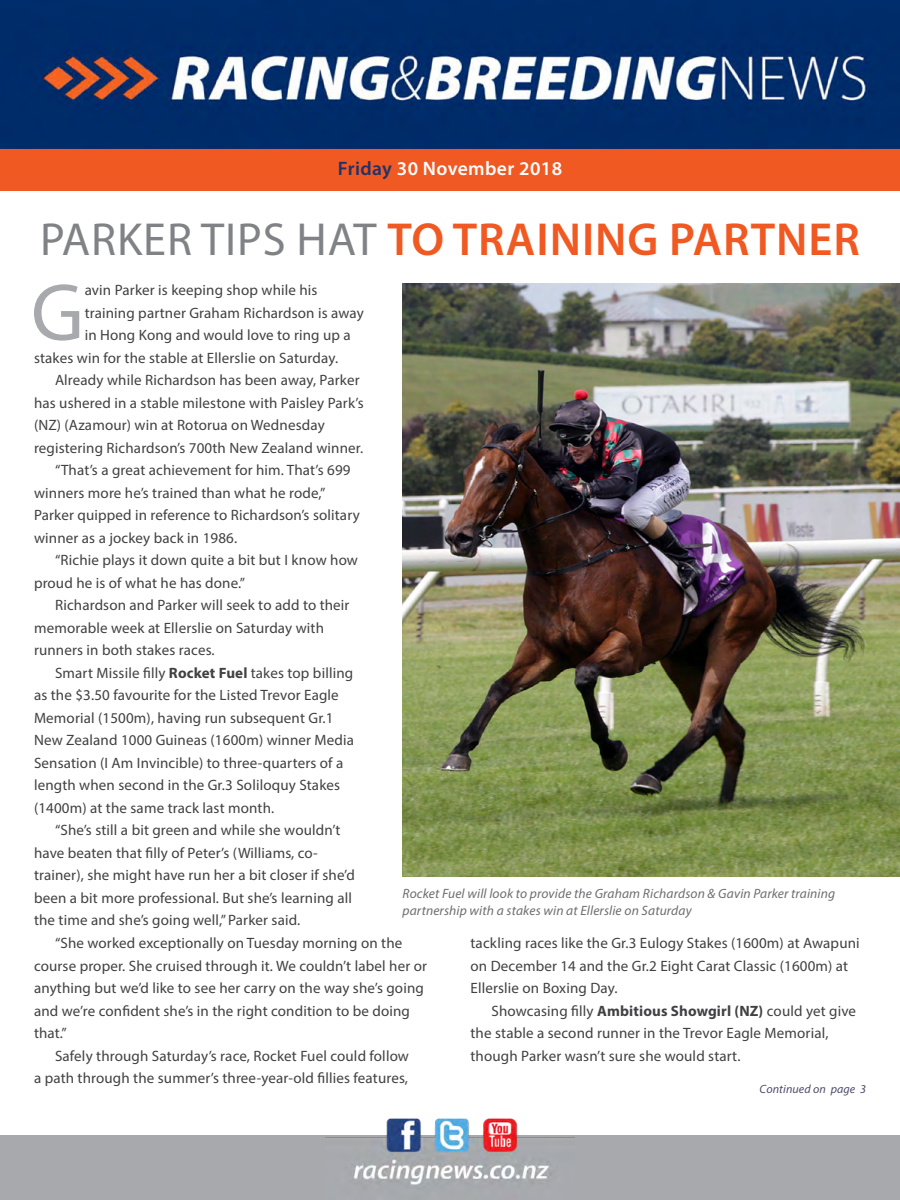
<style>
.page{position:relative;width:900px;height:1200px;background:#fff}
.page>*{position:absolute;margin:0;border:0;box-sizing:border-box;transform-origin:0 0}
.t1{font:81.75px "Myriad Pro";color:#a7a9ac}
.t2{font:600 46.5px "Myriad Pro";letter-spacing:.02em;color:#f15922}
.t3{font:46.5px "Myriad Pro";color:#808285}
.t4{font:600 19.5px "Myriad Pro";letter-spacing:.02em;color:#fff}
.t5{font:15px/22.5px "Myriad Pro";letter-spacing:.01em;color:#414042}
.t6{font:italic 13.5px/16.5px "Myriad Pro";letter-spacing:.01em;color:#6d6e71}
.t7{font:italic 12px "Myriad Pro";letter-spacing:.01em;color:#4d4d6b}
.s1{color:#203267}
.s2{font-weight:700}
</style>
<div class="page">
<div style="left:0;top:148px;width:900px;height:43px;background:#f15922"></div>
<div style="left:0;top:1136px;width:900px;height:64px;background:#a7a9ac"></div>
<img style="left:0;top:0;width:900px;height:148px">
<img style="left:325px;top:1118px;width:250px;height:67px">
<img style="left:403px;top:284px;width:497px;height:593px">
<h3 class="t4" style="left:338px;top:156px;width:226px"><span class="s1">FRIDAY</span> 30 NOVEMBER 2018</h3>
<h2 class="t3" style="left:40px;top:211px;width:49px">Parker</h2>
<h2 class="t3" style="left:201px;top:211px;width:22px">tips</h2>
<h2 class="t3" style="left:296px;top:211px;width:27px">hat</h2>
<h2 class="t2" style="left:387px;top:210px;width:474px">TO TRAINING PARTNER</h2>
<h1 class="t1" style="left:31px;top:262px;width:54px">G</h1>
<p class="t5" style="left:85px;top:279px;width:234px">avin Parker is keeping shop while his</p>
<p class="t5" style="left:85px;top:301px;width:281px">training partner Graham Richardson is away</p>
<p class="t5" style="left:85px;top:324px;width:268px">in Hong Kong and would love to ring up a</p>
<p class="t5" style="left:34px;top:346px;width:306px">stakes win for the stable at Ellerslie on Saturday.</p>
<p class="t5" style="left:55px;top:369px;width:306px">Already while Richardson has been away, Parker</p>
<p class="t5" style="left:34px;top:391px;width:331px">has ushered in a stable milestone with Paisley Park’s</p>
<p class="t5" style="left:34px;top:414px;width:292px">(NZ) (Azamour) win at Rotorua on Wednesday</p>
<p class="t5" style="left:34px;top:436px;width:331px">registering Richardson’s 700th New Zealand winner.</p>
<p class="t5" style="left:55px;top:459px;width:297px">“That’s a great achievement for him. That’s 699</p>
<p class="t5" style="left:34px;top:481px;width:293px">winners more he’s trained than what he rode,”</p>
<p class="t5" style="left:34px;top:504px;width:327px">Parker quipped in reference to Richardson’s solitary</p>
<p class="t5" style="left:34px;top:526px;width:205px">winner as a jockey back in 1986.</p>
<p class="t5" style="left:55px;top:549px;width:304px">“Richie plays it down quite a bit but I know how</p>
<p class="t5" style="left:34px;top:571px;width:213px">proud he is of what he has done.”</p>
<p class="t5" style="left:55px;top:594px;width:296px">Richardson and Parker will seek to add to their</p>
<p class="t5" style="left:34px;top:616px;width:292px">memorable week at Ellerslie on Saturday with</p>
<p class="t5" style="left:34px;top:639px;width:182px">runners in both stakes races.</p>
<p class="t5" style="left:55px;top:661px;width:300px">Smart Missile filly <span class="s2">Rocket Fuel</span> takes top billing</p>
<p class="t5" style="left:34px;top:684px;width:306px">as the $3.50 favourite for the Listed Trevor Eagle</p>
<p class="t5" style="left:34px;top:706px;width:301px">Memorial (1500m), having run subsequent Gr.1</p>
<p class="t5" style="left:34px;top:729px;width:322px">New Zealand 1000 Guineas (1600m) winner Media</p>
<p class="t5" style="left:34px;top:751px;width:311px">Sensation (I Am Invincible) to three-quarters of a</p>
<p class="t5" style="left:34px;top:774px;width:308px">length when second in the Gr.3 Soliloquy Stakes</p>
<p class="t5" style="left:34px;top:796px;width:242px">(1400m) at the same track last month.</p>
<p class="t5" style="left:55px;top:819px;width:287px">“She’s still a bit green and while she wouldn’t</p>
<p class="t5" style="left:34px;top:841px;width:285px">have beaten that filly of Peter’s (Williams, co-</p>
<p class="t5" style="left:34px;top:864px;width:322px">trainer), she might have run her a bit closer if she’d</p>
<p class="t5" style="left:34px;top:886px;width:319px">been a bit more professional. But she’s learning all</p>
<p class="t5" style="left:34px;top:909px;width:268px">the time and she’s going well,” Parker said.</p>
<p class="t6" style="left:403px;top:885px;width:434px">Rocket Fuel will look to provide the Graham Richardson &amp; Gavin Parker training partnership with a stakes win at Ellerslie on Saturday</p>
<p class="t5" style="left:34px;top:932px;width:395px;text-indent:21px">“She worked exceptionally on Tuesday morning on the course proper. She cruised through it. We couldn’t label her or anything but we’d like to see her carry on the way she’s going and we’re confident she’s in the right condition to be doing that.”</p>
<p class="t5" style="left:34px;top:1044px;width:377px;text-align:right">Safely through Saturday’s race, Rocket Fuel could follow<br>a path through the summer’s three-year-old fillies features,</p>
<p class="t5" style="left:471px;top:932px;width:391px">tackling races like the Gr.3 Eulogy Stakes (1600m) at Awapuni on December 14 and the Gr.2 Eight Carat Classic (1600m) at<br>Ellerslie on Boxing Day.</p>
<p class="t5" style="left:471px;top:999px;width:387px;text-indent:21px">Showcasing filly <span class="s2">Ambitious Showgirl (NZ)</span> could yet give the stable a second runner in the Trevor Eagle Memorial, though Parker wasn’t sure she would start.</p>
<p class="t7" style="left:760px;top:1081px;width:108px">Continued on page 3</p>
</div>
